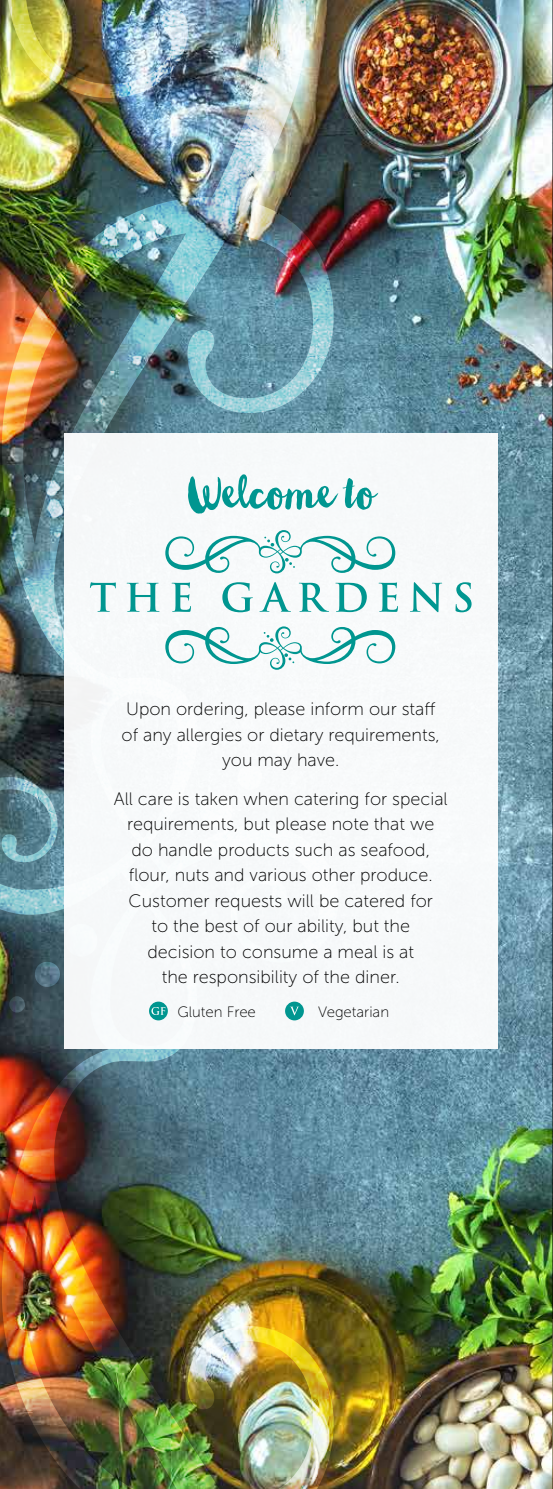
<style>
.page{position:relative;width:553px;height:1489px;background:#fff}
.page>*{position:absolute;margin:0;border:0;box-sizing:border-box;transform-origin:0 0}
.t1{font:55.5px "Wanderlust Letters";letter-spacing:-.005em;color:#009690}
.t2{font:18px/25.5px "Museo Sans 100";color:#000;text-align:center}
.t3{font:15px "Museo Sans 100";color:#000}
</style>
<div class="page">
<img style="left:338px;top:0;width:214px;height:1488px">
<hr style="left:552px;top:0;width:1px;height:1488px;background:#000">
<img style="left:0;top:0;width:338px;height:1488px">
<div style="left:64px;top:433px;width:433px;height:615px;background:#f7f9fa"></div>
<svg style="left:165px;top:626px;width:230px;height:43px"></svg>
<svg style="left:165px;top:530px;width:230px;height:43px"></svg>
<svg style="left:90px;top:582px;width:381px;height:30px"></svg>
<svg style="left:285px;top:1001px;width:19px;height:19px"></svg>
<svg style="left:290px;top:1006px;width:9px;height:9px"></svg>
<svg style="left:149px;top:1001px;width:19px;height:19px"></svg>
<svg style="left:151px;top:1006px;width:14px;height:8px"></svg>
<img style="left:552px;top:1318px;width:1px;height:170px">
<h1 class="t1" style="left:186px;top:458px;width:187px">Welcome to</h1>
<p class="t2" style="left:122px;top:696px;width:320px">Upon ordering, please inform our staff of any allergies or dietary requirements, you may have.</p>
<p class="t2" style="left:114px;top:785px;width:335px">All care is taken when catering for special requirements, but please note that we<br>do handle products such as seafood, flour, nuts and various other produce.<br>Customer requests will be catered for<br>to the best of our ability, but the<br>decision to consume a meal is at<br>the responsibility of the diner.</p>
<p class="t3" style="left:177px;top:1003px;width:80px">Gluten Free</p>
<p class="t3" style="left:318px;top:1003px;width:73px">Vegetarian</p>
</div>
